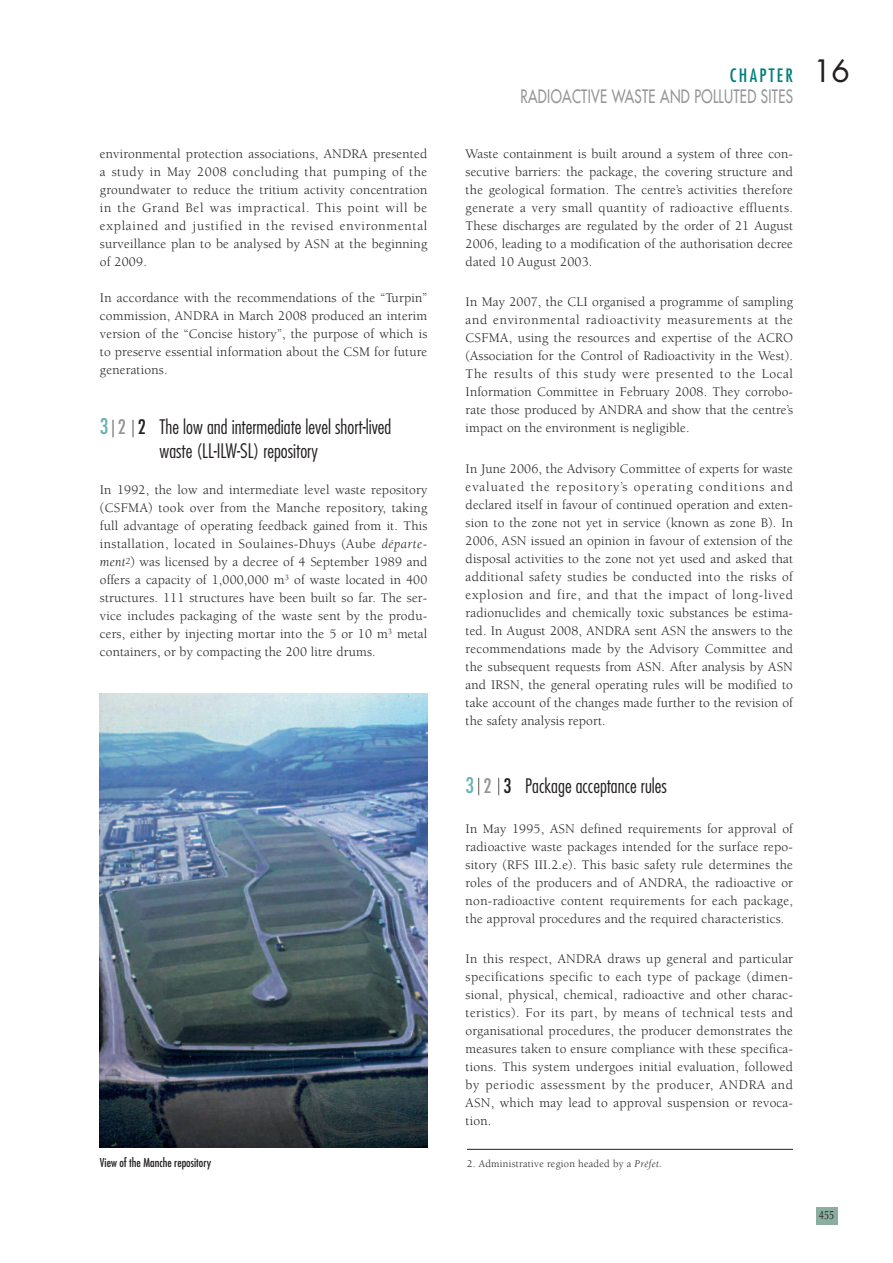
<style>
.page{position:relative;width:893px;height:1263px;background:#fff}
.page>*{position:absolute;margin:0;border:0;box-sizing:border-box;transform-origin:0 0}
.t1{font:300 condensed 19.5px/24px "Futura";color:#231f20}
.t2{font:18px/21px "Futura";letter-spacing:.025em;color:#939598;scale:.75 1}
.t3{font:13.5px/18px "Berkeley";letter-spacing:.01em;color:#231f20;text-align:justify}
.t4{font:condensed 12px "Futura";color:#231f20}
.t5{font:12px "Optima";color:#231f20;scale:.8 1}
.t6{font:10.5px "Berkeley";letter-spacing:.025em;color:#231f20}
.s1{font-weight:400;font-size:21px;color:#67b1b2}
.s2{font-weight:400;color:#939598}
.s3{font-weight:400}
.s4{font-style:italic}
.s5{font-stretch:condensed;color:#007e7a}
.s6{font-size:30px;color:#231f20}
</style>
<div class="page">
<div style="left:816px;top:1208px;width:22px;height:17px;background:#8baea1"></div>
<hr style="left:467px;top:1149px;width:326px;height:1px;background:#231f20">
<img style="left:100px;top:693px;width:327px;height:455px">
<p class="t3" style="left:100px;top:146px;width:329px">environmental protection associations, ANDRA presented a study in May 2008 concluding that pumping of the groundwater to reduce the tritium activity concentration in the Grand Bel was impractical. This point will be explained and justified in the revised environmental surveillance plan to be analysed by ASN at the beginning of 2009.</p>
<p class="t3" style="left:100px;top:290px;width:329px">In accordance with the recommendations of the “Turpin” commission, ANDRA in March 2008 produced an interim version of the “Concise history”, the purpose of which is to preserve essential information about the CSM for future generations.</p>
<h1 class="t1" style="left:160px;top:416px;width:233px;text-indent:-60px"><span class="s1">3</span> ⎮ <span class="s2">2</span> ⎮ <span class="s3">2</span> The low and intermediate level short-lived waste (LL-ILW-SL) repository</h1>
<p class="t3" style="left:100px;top:482px;width:329px">In 1992, the low and intermediate level waste repository (CSFMA) took over from the Manche repository, taking full advantage of operating feedback gained from it. This installation, located in Soulaines-Dhuys (Aube <span class="s4">départe&shy;ment</span><sup>2</sup>) was licensed by a decree of 4 September 1989 and offers a capacity of 1,000,000 m<sup>3</sup> of waste located in 400 structures. 111 structures have been built so far. The ser&shy;vice includes packaging of the waste sent by the produ&shy;cers, either by injecting mortar into the 5 or 10 m<sup>3</sup> metal containers, or by compacting the 200 litre drums.</p>
<h2 class="t2" style="left:520px;top:66px;width:441px;text-indent:209px"><span class="s5">CHAPTER</span> <span class="s6">16<br></span>RADIOACTIVE WASTE AND POLLUTED SITES</h2>
<p class="t3" style="left:466px;top:146px;width:329px">Waste containment is built around a system of three con&shy;secutive barriers: the package, the covering structure and the geological formation. The centre’s activities therefore generate a very small quantity of radioactive effluents.<br>These discharges are regulated by the order of 21 August 2006, leading to a modification of the authorisation decree dated 10 August 2003.</p>
<p class="t3" style="left:466px;top:294px;width:329px">In May 2007, the CLI organised a programme of sampling and environmental radioactivity measurements at the CSFMA, using the resources and expertise of the ACRO (Association for the Control of Radioactivity in the West).<br>The results of this study were presented to the Local Information Committee in February 2008. They corrobo&shy;rate those produced by ANDRA and show that the centre’s impact on the environment is negligible.</p>
<p class="t3" style="left:466px;top:460px;width:329px">In June 2006, the Advisory Committee of experts for waste evaluated the repository’s operating conditions and declared itself in favour of continued operation and exten&shy;sion to the zone not yet in service (known as zone B). In 2006, ASN issued an opinion in favour of extension of the disposal activities to the zone not yet used and asked that additional safety studies be conducted into the risks of explosion and fire, and that the impact of long-lived radionuclides and chemically toxic substances be estima&shy;ted. In August 2008, ANDRA sent ASN the answers to the recommendations made by the Advisory Committee and the subsequent requests from ASN. After analysis by ASN and IRSN, the general operating rules will be modified to take account of the changes made further to the revision of the safety analysis report.</p>
<h1 class="t1" style="left:466px;top:775px;width:203px"><span class="s1">3</span> ⎮ <span class="s2">2</span> ⎮ <span class="s3">3</span> Package acceptance rules</h1>
<p class="t3" style="left:466px;top:821px;width:329px">In May 1995, ASN defined requirements for approval of radioactive waste packages intended for the surface repo&shy;sitory (RFS III.2.e). This basic safety rule determines the roles of the producers and of ANDRA, the radioactive or non-radioactive content requirements for each package, the approval procedures and the required characteristics.</p>
<p class="t3" style="left:466px;top:951px;width:329px">In this respect, ANDRA draws up general and particular specifications specific to each type of package (dimen&shy;sional, physical, chemical, radioactive and other charac&shy;teristics). For its part, by means of technical tests and organisational procedures, the producer demonstrates the measures taken to ensure compliance with these specifica&shy;tions. This system undergoes initial evaluation, followed by periodic assessment by the producer, ANDRA and ASN, which may lead to approval suspension or revoca&shy;tion.</p>
<p class="t4" style="left:100px;top:1157px;width:113px">View of the Manche repository</p>
<p class="t6" style="left:467px;top:1159px;width:196px">2. Administrative region headed by a <span class="s4">Préfet.</span></p>
<p class="t5" style="left:819px;top:1210px;width:21px">455</p>
</div>
